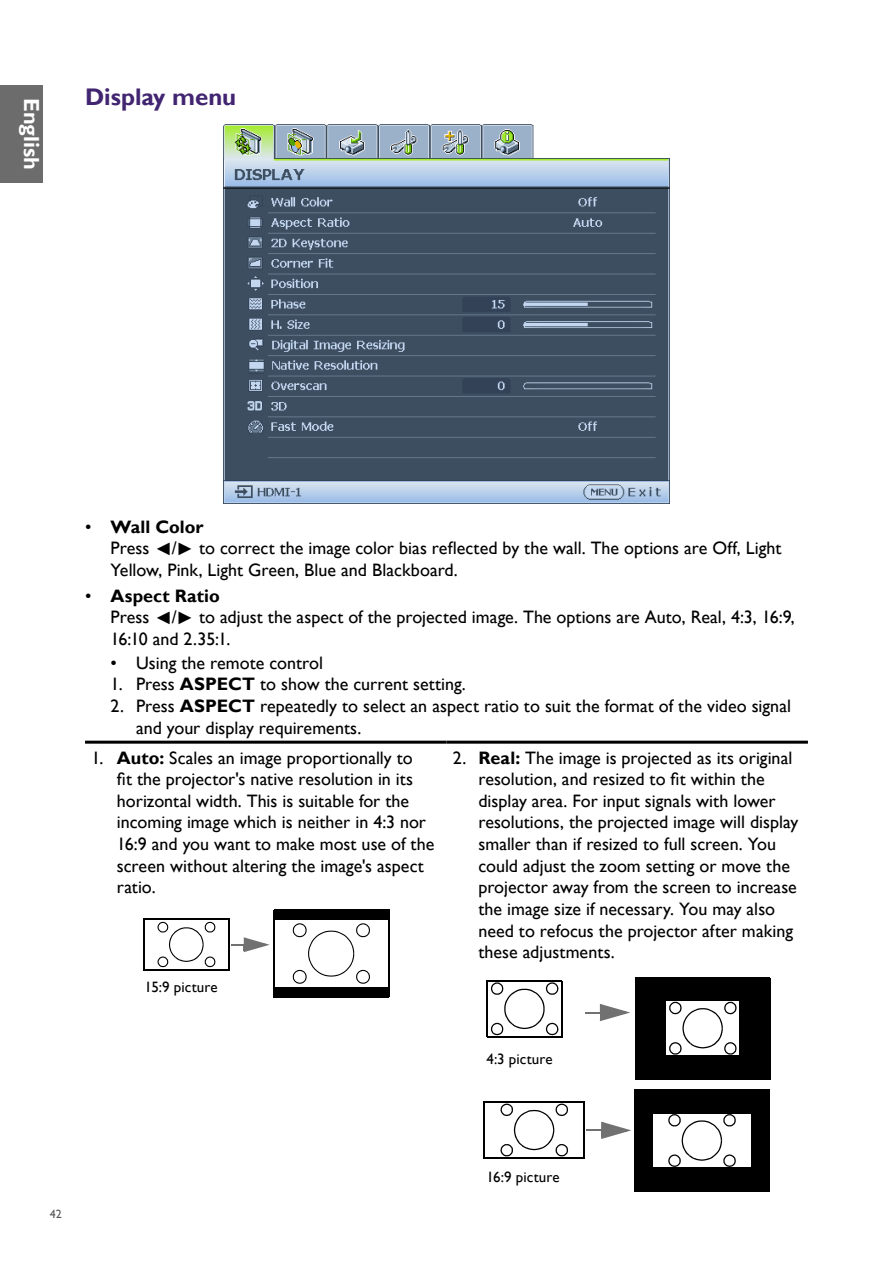
<style>
.page{position:relative;width:893px;height:1263px;background:#fff}
.page>*{position:absolute;margin:0;border:0;box-sizing:border-box;transform-origin:0 0}
.Heading_2{font:700 24px "Gill Sans";color:#422571}
.t1{font:700 21.75px "Gill Sans";color:#fff}
.Indent_1{font:18px/21.6px "Gill Sans";color:#000}
.t2{font:700 18px "Gill Sans";letter-spacing:.005em;color:#000}
.Cell_Body{font:15px "Gill Sans";letter-spacing:.005em;color:#000}
.t3{font:12px "Gill Sans";color:#595757}
.s1{font-weight:400}
.s2{font-family:"Arial"}
.s3{font-weight:700}
</style>
<div class="page">
<div style="left:0;top:85px;width:43px;height:97px;background:#6d6c6c"></div>
<img style="left:223px;top:124px;width:447px;height:379px">
<hr style="left:85px;top:741px;width:361px;height:3px;background:#000">
<hr style="left:446px;top:741px;width:362px;height:3px;background:#000">
<div style="left:274px;top:910px;width:115px;height:87px;background:#000"></div>
<hr style="left:273px;top:910px;width:2px;height:87px;background:#000">
<hr style="left:144px;top:918px;width:86px;height:1px;background:#000">
<hr style="left:229px;top:919px;width:1px;height:52px;background:#000">
<hr style="left:143px;top:969px;width:86px;height:2px;background:#000">
<hr style="left:143px;top:918px;width:1px;height:52px;background:#000">
<svg style="left:157px;top:922px;width:59px;height:45px"></svg>
<svg style="left:231px;top:937px;width:39px;height:15px"></svg>
<div style="left:274px;top:919px;width:115px;height:69px;background:#fff"></div>
<hr style="left:274px;top:918px;width:115px;height:2px;background:#000">
<hr style="left:388px;top:919px;width:1px;height:69px;background:#000">
<hr style="left:273px;top:987px;width:116px;height:1px;background:#000">
<hr style="left:273px;top:918px;width:2px;height:70px;background:#000">
<svg style="left:293px;top:923px;width:77px;height:61px"></svg>
<div style="left:635px;top:1090px;width:134px;height:101px;background:#000"></div>
<hr style="left:635px;top:1089px;width:135px;height:2px;background:#000">
<hr style="left:768px;top:1090px;width:2px;height:101px;background:#000">
<hr style="left:634px;top:1089px;width:2px;height:102px;background:#000">
<hr style="left:487px;top:980px;width:75px;height:2px;background:#000">
<hr style="left:561px;top:981px;width:1px;height:56px;background:#000">
<hr style="left:487px;top:1036px;width:75px;height:1px;background:#000">
<hr style="left:487px;top:980px;width:1px;height:57px;background:#000">
<svg style="left:491px;top:982px;width:67px;height:53px"></svg>
<svg style="left:585px;top:1004px;width:45px;height:17px"></svg>
<hr style="left:484px;top:1101px;width:101px;height:2px;background:#000">
<hr style="left:583px;top:1102px;width:2px;height:56px;background:#000">
<hr style="left:484px;top:1157px;width:100px;height:1px;background:#000">
<hr style="left:484px;top:1101px;width:1px;height:57px;background:#000">
<svg style="left:500px;top:1103px;width:68px;height:53px"></svg>
<svg style="left:586px;top:1122px;width:45px;height:17px"></svg>
<div style="left:652px;top:1112px;width:100px;height:56px;background:#fff"></div>
<hr style="left:652px;top:1112px;width:100px;height:1px;background:#000">
<hr style="left:751px;top:1112px;width:1px;height:57px;background:#000">
<hr style="left:651px;top:1112px;width:2px;height:56px;background:#000">
<svg style="left:668px;top:1114px;width:68px;height:53px"></svg>
<div style="left:636px;top:978px;width:134px;height:100px;background:#000"></div>
<hr style="left:636px;top:977px;width:134px;height:1px;background:#000">
<hr style="left:635px;top:1078px;width:135px;height:1px;background:#000">
<hr style="left:635px;top:977px;width:1px;height:101px;background:#000">
<div style="left:665px;top:1000px;width:75px;height:56px;background:#fff"></div>
<hr style="left:665px;top:1000px;width:75px;height:1px;background:#000">
<hr style="left:739px;top:1000px;width:1px;height:57px;background:#000">
<hr style="left:665px;top:1055px;width:75px;height:2px;background:#000">
<hr style="left:665px;top:1000px;width:1px;height:56px;background:#000">
<svg style="left:669px;top:1002px;width:68px;height:52px"></svg>
<p class="t1" style="left:45px;top:98px;width:74px;rotate:90deg">English</p>
<p class="Heading_2" style="left:85px;top:83px;width:153px">Display menu</p>
<p class="t2" style="left:85px;top:516px;width:120px"><span class="s1">•</span> Wall Color</p>
<p class="Indent_1" style="left:111px;top:538px;width:672px">Press <span class="s2">◄</span>/<span class="s2">►</span> to correct the image color bias reflected by the wall. The options are Off, Light<br>Yellow, Pink, Light Green, Blue and Blackboard.</p>
<p class="t2" style="left:85px;top:585px;width:136px"><span class="s1">•</span> Aspect Ratio</p>
<p class="Indent_1" style="left:111px;top:607px;width:686px">Press <span class="s2">◄</span>/<span class="s2">►</span> to adjust the aspect of the projected image. The options are Auto, Real, 4:3, 16:9,<br>16:10 and 2.35:1.</p>
<p class="Indent_1" style="left:111px;top:652px;width:214px">• Using the remote control</p>
<p class="Indent_1" style="left:111px;top:674px;width:357px">1. Press <span class="s3">ASPECT</span> to show the current setting.</p>
<p class="Indent_1" style="left:136px;top:695px;width:656px;text-indent:-26px">2. Press <span class="s3">ASPECT</span> repeatedly to select an aspect ratio to suit the format of the video signal and your display requirements.</p>
<p class="Indent_1" style="left:117px;top:747px;width:319px;text-indent:-26px">1. <span class="s3">Auto:</span> Scales an image proportionally to<br>fit the projector's native resolution in its horizontal width. This is suitable for the incoming image which is neither in 4:3 nor 16:9 and you want to make most use of the screen without altering the image's aspect ratio.</p>
<p class="Indent_1" style="left:478px;top:747px;width:322px;text-indent:-26px">2. <span class="s3">Real:</span> The image is projected as its original resolution, and resized to fit within the display area. For input signals with lower resolutions, the projected image will display smaller than if resized to full screen. You could adjust the zoom setting or move the projector away from the screen to increase the image size if necessary. You may also need to refocus the projector after making these adjustments.</p>
<p class="Cell_Body" style="left:145px;top:978px;width:75px">15:9 picture</p>
<p class="Cell_Body" style="left:486px;top:1050px;width:68px">4:3 picture</p>
<p class="t3" style="left:50px;top:1207px;width:13px">42</p>
<p class="Cell_Body" style="left:486px;top:1168px;width:75px">16:9 picture</p>
</div>
